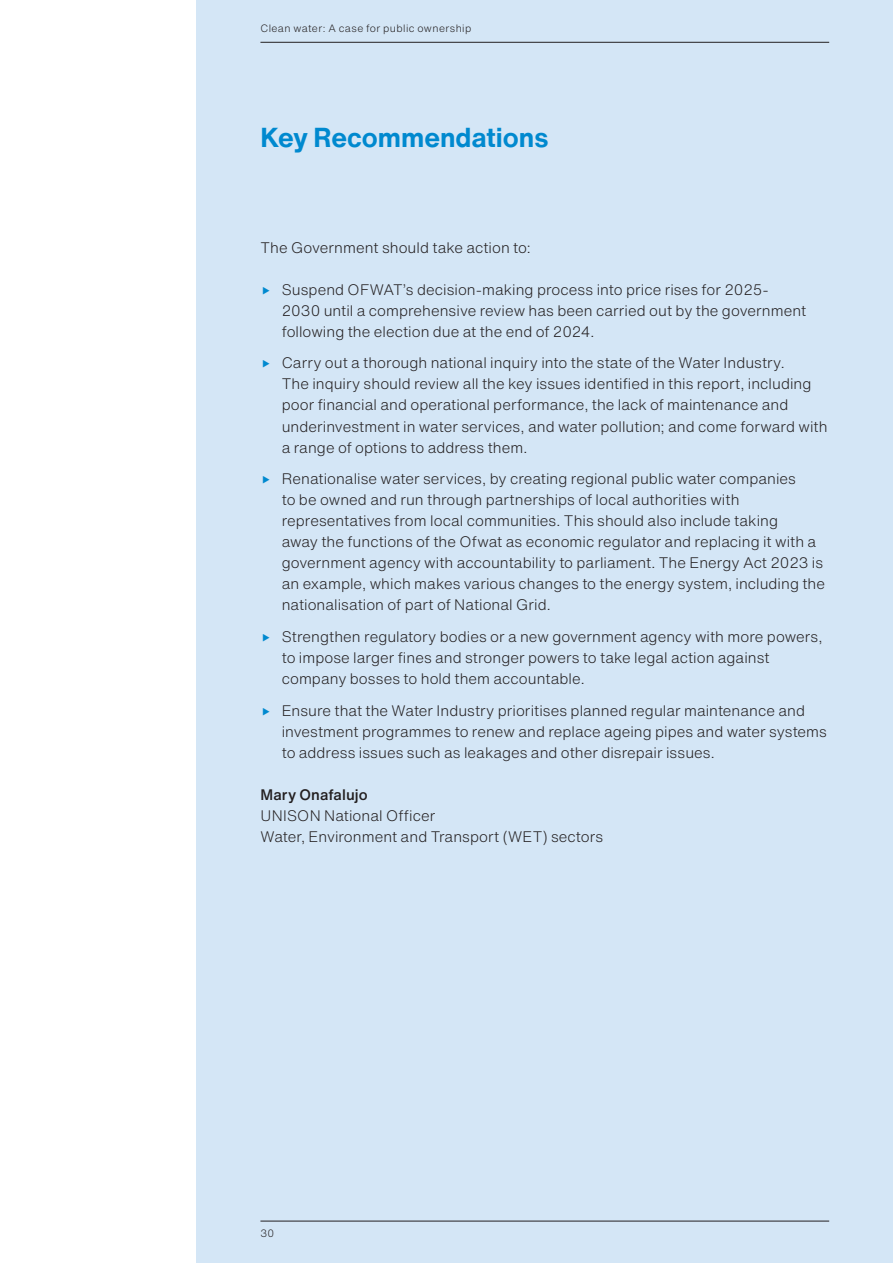
<style>
.page{position:relative;width:893px;height:1263px;background:#fff}
.page>*{position:absolute;margin:0;border:0;box-sizing:border-box;transform-origin:0 0}
.t1{font:700 27px "Helvetica Now Text";letter-spacing:-.005em;color:#0089cf}
.t2{font:300 15px/21px "Helvetica Now Text";letter-spacing:.005em;color:#231f20}
.t3{font:500 15px "Helvetica Now Text";letter-spacing:.005em;color:#231f20}
.t4{font:300 10.5px "Helvetica Now Text";letter-spacing:.04em;color:#231f20}
</style>
<div class="page">
<div style="left:197px;top:0;width:696px;height:1263px;background:#d4e6f6"></div>
<hr style="left:260px;top:1221px;width:569px;height:1px;background:#231f20">
<hr style="left:260px;top:42px;width:569px;height:1px;background:#231f20">
<p class="t4" style="left:260px;top:20px;width:212px">Clean water: A case for public ownership</p>
<h1 class="t1" style="left:260px;top:117px;width:290px">Key Recommendations</h1>
<p class="t2" style="left:260px;top:236px;width:272px">The Government should take action to:</p>
<p class="t2" style="left:282px;top:278px;width:526px">Suspend OFWAT’s decision-making process into price rises for 2025-<br>2030 until a comprehensive review has been carried out by the government following the election due at the end of 2024.</p>
<p class="t2" style="left:282px;top:352px;width:547px">Carry out a thorough national inquiry into the state of the Water Industry.<br>The inquiry should review all the key issues identified in this report, including poor financial and operational performance, the lack of maintenance and underinvestment in water services, and water pollution; and come forward with a range of options to address them.</p>
<p class="t2" style="left:282px;top:468px;width:545px">Renationalise water services, by creating regional public water companies<br>to be owned and run through partnerships of local authorities with representatives from local communities. This should also include taking<br>away the functions of the Ofwat as economic regulator and replacing it with a government agency with accountability to parliament. The Energy Act 2023 is an example, which makes various changes to the energy system, including the nationalisation of part of National Grid.</p>
<p class="t2" style="left:282px;top:626px;width:542px">Strengthen regulatory bodies or a new government agency with more powers, to impose larger fines and stronger powers to take legal action against company bosses to hold them accountable.</p>
<p class="t2" style="left:282px;top:699px;width:547px">Ensure that the Water Industry prioritises planned regular maintenance and investment programmes to renew and replace ageing pipes and water systems to address issues such as leakages and other disrepair issues.</p>
<p class="t3" style="left:260px;top:783px;width:109px">Mary Onafalujo</p>
<p class="t2" style="left:260px;top:804px;width:344px">UNISON National Officer<br>Water, Environment and Transport (WET) sectors</p>
<p class="t4" style="left:260px;top:1225px;width:15px">30</p>
</div>
